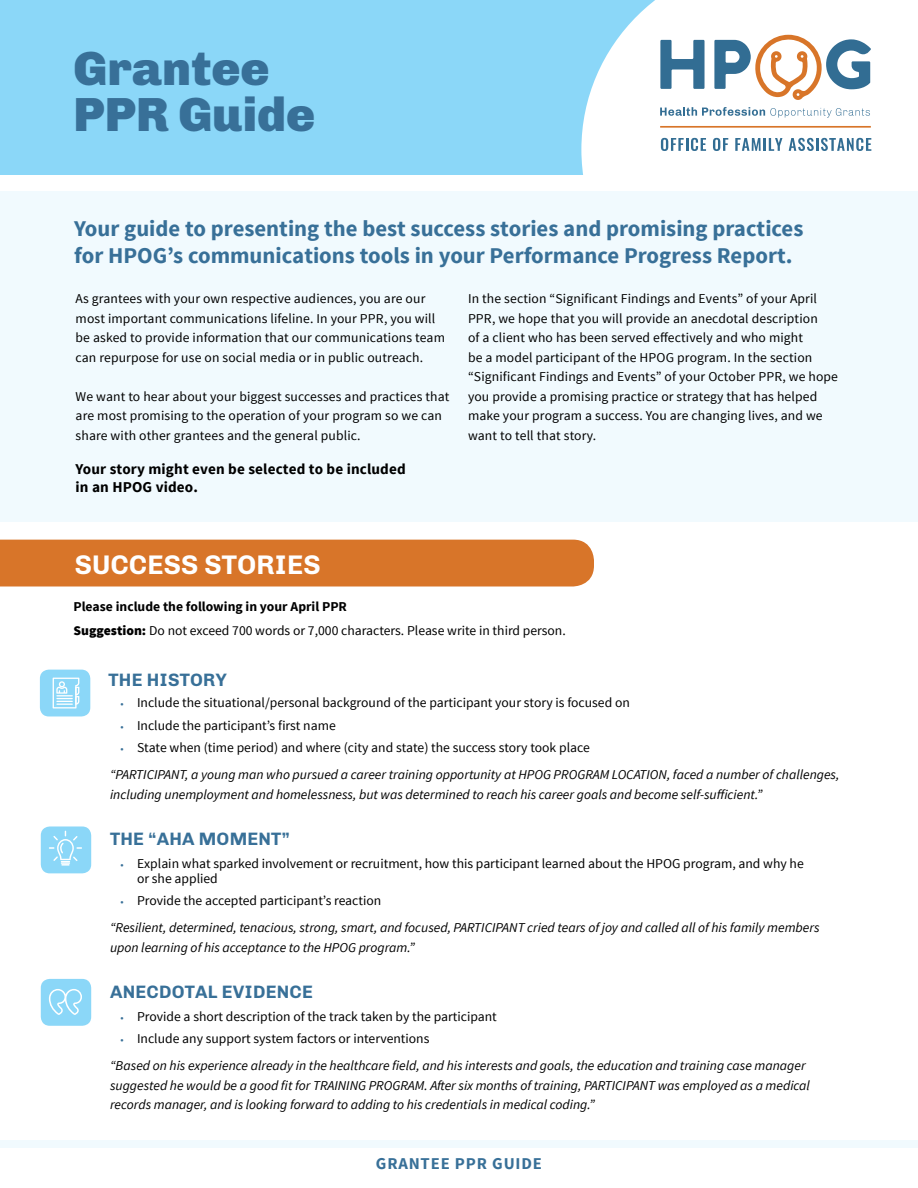
<style>
.page{position:relative;width:918px;height:1188px;background:#fff}
.page>*{position:absolute;margin:0;border:0;box-sizing:border-box;transform-origin:0 0}
.t1{font:900 48px/45.8px "Chivo";color:#387098}
.t2{font:700 27px "Chivo";color:#fff}
.t3{font:700 22.5px/27px "Source Sans Pro";color:#387098}
.t4{font:700 18px "Chivo";letter-spacing:.01em;color:#387098}
.t5{font:700 16.5px "Source Sans Pro";letter-spacing:.05em;color:#387098}
.t6{font:700 15px/18px "Source Sans Pro";letter-spacing:.01em;color:#000}
.t7{font:13.5px/19.5px "Source Sans Pro";letter-spacing:.005em;color:#000}
.t8{font:italic 13.5px/19.5px "Source Sans Pro";color:#000}
.t9{font:700 13.5px "Source Sans Pro";color:#000}
.s1{font-weight:900}
.s2{font-size:10.5px;color:#387098}
</style>
<div class="page">
<div style="left:0;top:0;width:918px;height:175px;background:#8bd7f8"></div>
<svg style="left:581px;top:0;width:337px;height:192px;fill:#fff"></svg>
<div style="left:0;top:192px;width:918px;height:330px;background:#f1fafe"></div>
<div style="left:0;top:1140px;width:918px;height:8px;background:#f1fafe"></div>
<div style="left:0;top:540px;width:594px;height:47px;background:#d87529"></div>
<div style="left:40px;top:670px;width:50px;height:46px;background:#8bd7f8;border-radius:9px"></div>
<div style="left:41px;top:826px;width:50px;height:47px;background:#8bd7f8;border-radius:9px"></div>
<div style="left:41px;top:979px;width:50px;height:47px;background:#8bd7f8;border-radius:9px"></div>
<svg style="left:53px;top:678px;width:26px;height:30px"></svg>
<svg style="left:49px;top:831px;width:33px;height:35px"></svg>
<div style="left:833px;top:0;width:85px;height:47px;background:#fff"></div>
<svg style="left:660px;top:40px;width:45px;height:49px;background:#84a7be"></svg>
<svg style="left:714px;top:35px;width:157px;height:65px;background:#c8c8c7"></svg>
<svg style="left:660px;top:107px;width:210px;height:11px;background:#d3dfe7"></svg>
<svg style="left:661px;top:138px;width:45px;height:13px"></svg>
<svg style="left:713px;top:138px;width:15px;height:13px"></svg>
<svg style="left:735px;top:138px;width:47px;height:13px"></svg>
<svg style="left:789px;top:138px;width:82px;height:13px"></svg>
<hr style="left:660px;top:126px;width:211px;height:2px;background:#d87529">
<svg style="left:49px;top:989px;width:33px;height:26px"></svg>
<h1 class="t1" style="left:74px;top:46px;width:243px">Grantee<br>PPR Guide</h1>
<p class="t3" style="left:74px;top:216px;width:731px">Your guide to presenting the best success stories and promising practices for HPOG’s communications tools in your Performance Progress Report.</p>
<p class="t7" style="left:76px;top:289px;width:371px">As grantees with your own respective audiences, you are our most important communications lifeline. In your PPR, you will be asked to provide information that our communications team can repurpose for use on social media or in public outreach.</p>
<p class="t7" style="left:76px;top:387px;width:375px">We want to hear about your biggest successes and practices that are most promising to the operation of your program so we can share with other grantees and the general public.</p>
<p class="t6" style="left:76px;top:461px;width:332px">Your story might even be selected to be included in an HPOG video.</p>
<p class="t7" style="left:468px;top:289px;width:372px">In the section “Significant Findings and Events” of your April PPR, we hope that you will provide an anecdotal description<br>of a client who has been served effectively and who might<br>be a model participant of the HPOG program. In the section “Significant Findings and Events” of your October PPR, we hope you provide a promising practice or strategy that has helped make your program a success. You are changing lives, and we want to tell that story.</p>
<h2 class="t2" style="left:75px;top:548px;width:248px">SUCCESS STORIES</h2>
<p class="t9" style="left:74px;top:598px;width:275px">Please include the following in your April PPR</p>
<p class="t7" style="left:74px;top:621px;width:494px"><span class="s1">Suggestion:</span> Do not exceed 700 words or 7,000 characters. Please write in third person.</p>
<h3 class="t4" style="left:109px;top:669px;width:120px">THE HISTORY</h3>
<p class="t7" style="left:121px;top:693px;width:511px"><span class="s2">•</span> Include the situational/personal background of the participant your story is focused on</p>
<p class="t7" style="left:121px;top:716px;width:217px"><span class="s2">•</span> Include the participant’s first name</p>
<p class="t7" style="left:121px;top:738px;width:471px"><span class="s2">•</span> State when (time period) and where (city and state) the success story took place</p>
<p class="t8" style="left:110px;top:765px;width:731px">“PARTICIPANT, a young man who pursued a career training opportunity at HPOG PROGRAM LOCATION, faced a number of challenges, including unemployment and homelessness, but was determined to reach his career goals and become self-sufficient.”</p>
<h3 class="t4" style="left:110px;top:828px;width:181px">THE “AHA MOMENT”</h3>
<p class="t7" style="left:137px;top:856px;width:668px;line-height:15px;text-indent:-16px"><span class="s2">•</span> Explain what sparked involvement or recruitment, how this participant learned about the HPOG program, and why he or she applied</p>
<p class="t7" style="left:121px;top:891px;width:262px"><span class="s2">•</span> Provide the accepted participant’s reaction</p>
<p class="t8" style="left:110px;top:918px;width:711px">“Resilient, determined, tenacious, strong, smart, and focused, PARTICIPANT cried tears of joy and called all of his family members upon learning of his acceptance to the HPOG program.”</p>
<h3 class="t4" style="left:110px;top:981px;width:204px">ANECDOTAL EVIDENCE</h3>
<p class="t7" style="left:121px;top:1007px;width:378px"><span class="s2">•</span> Provide a short description of the track taken by the participant</p>
<p class="t7" style="left:121px;top:1029px;width:310px"><span class="s2">•</span> Include any support system factors or interventions</p>
<p class="t8" style="left:110px;top:1056px;width:701px">“Based on his experience already in the healthcare field, and his interests and goals, the education and training case manager suggested he would be a good fit for TRAINING PROGRAM. After six months of training, PARTICIPANT was employed as a medical records manager, and is looking forward to adding to his credentials in medical coding.”</p>
<p class="t5" style="left:376px;top:1153px;width:168px">GRANTEE PPR GUIDE</p>
</div>
